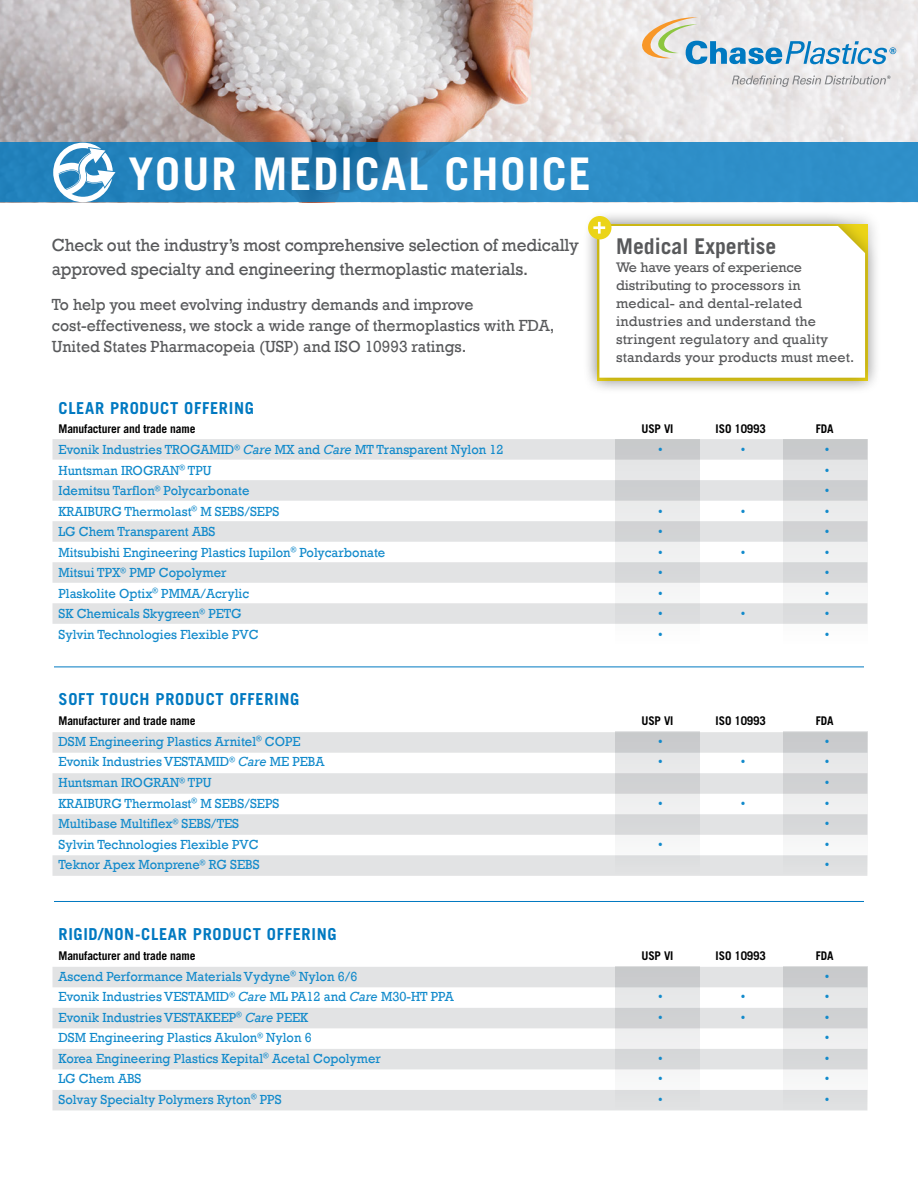
<style>
.page{position:relative;width:918px;height:1188px;background:#fff}
.page>*{position:absolute;margin:0;border:0;box-sizing:border-box;transform-origin:0 0}
.t1{font:700 45px "Trade Gothic";letter-spacing:.04em;color:#fff}
.t2{font:700 21.75px "Trade Gothic";color:#58595b}
.t3{font:18px/24px "Rockwell";letter-spacing:-.01em;color:#58595b;scale:.96 1}
.t4{font:16.5px/21px "Rockwell";color:#58595b;scale:.96 1}
.t5{font:700 16.5px "Trade Gothic";letter-spacing:.04em;color:#0079c1}
.t6{font:14.25px/18px "Rockwell";letter-spacing:.01em;color:#58595b}
.t7{font:13.5px "Rockwell";color:#128acb;scale:.96 1}
.t8{font:700 12px "Trade Gothic";letter-spacing:-.01em;color:#000;scale:.96 1}
.s1{font-style:italic}
</style>
<div class="page">
<div style="left:615px;top:966px;width:84px;height:146px;background:#f1f2f2"></div>
<div style="left:783px;top:966px;width:84px;height:148px;background:linear-gradient(to right,#f7f8f8,#f7f8f8)"></div>
<img style="left:0;top:0;width:918px;height:143px">
<svg style="left:637px;top:17px;width:259px;height:47px;background:#c5d4db"></svg>
<svg style="left:732px;top:75px;width:159px;height:12px;background:#d1d0d1"></svg>
<svg style="left:0;top:143px;width:918px;height:59px;background:#2987c0"></svg>
<div style="left:585px;top:211px;width:295px;height:182px;background:#000;opacity:.3"></div>
<div style="left:588px;top:216px;width:23px;height:23px;background:#ebd417;border-radius:50%"></div>
<svg style="left:593px;top:222px;width:272px;height:156px"></svg>
<hr style="left:54px;top:667px;width:810px;height:1px;background:#0079c1">
<hr style="left:54px;top:901px;width:810px;height:1px;background:#0079c1">
<svg style="left:53px;top:143px;width:63px;height:59px"></svg>
<svg style="left:52px;top:732px;width:815px;height:144px;fill:#e2e3e4"></svg>
<svg style="left:52px;top:967px;width:815px;height:143px;fill:#e2e3e4"></svg>
<svg style="left:52px;top:439px;width:815px;height:185px;fill:#e2e3e4"></svg>
<h1 class="t1" style="left:128px;top:146px;width:464px">YOUR MEDICAL CHOICE</h1>
<h3 class="t3" style="left:52px;top:233px;width:551px">Check out the industry’s most comprehensive selection of medically approved specialty and engineering thermoplastic materials.</h3>
<p class="t4" style="left:52px;top:294px;width:525px">To help you meet evolving industry demands and improve cost-effectiveness, we stock a wide range of thermoplastics with FDA,<br>United States Pharmacopeia (USP) and ISO 10993 ratings.</p>
<h2 class="t2" style="left:616px;top:233px;width:162px">Medical Expertise</h2>
<p class="t6" style="left:616px;top:259px;width:240px">We have years of experience distributing to processors in medical- and dental-related industries and understand the stringent regulatory and quality standards your products must meet.</p>
<p class="t5" style="left:58px;top:398px;width:197px">CLEAR PRODUCT OFFERING</p>
<p class="t8" style="left:59px;top:421px;width:144px">Manufacturer and trade name</p>
<p class="t8" style="left:641px;top:421px;width:35px">USP VI</p>
<p class="t8" style="left:716px;top:421px;width:54px">ISO 10993</p>
<p class="t8" style="left:816px;top:421px;width:20px">FDA</p>
<p class="t7" style="left:59px;top:442px;width:465px">Evonik Industries TROGAMID<sup>®</sup> <span class="s1">Care</span> MX and <span class="s1">Care</span> MT Transparent Nylon 12</p>
<p class="t7" style="left:658px;top:442px;width:6px">•</p>
<p class="t7" style="left:741px;top:442px;width:6px">•</p>
<p class="t7" style="left:825px;top:442px;width:6px">•</p>
<p class="t7" style="left:58px;top:462px;width:161px">Huntsman IROGRAN<sup>®</sup> TPU</p>
<p class="t7" style="left:825px;top:462px;width:6px">•</p>
<p class="t7" style="left:59px;top:483px;width:200px">Idemitsu Tarflon<sup>®</sup> Polycarbonate</p>
<p class="t7" style="left:825px;top:483px;width:6px">•</p>
<p class="t7" style="left:59px;top:503px;width:232px">KRAIBURG Thermolast<sup>®</sup> M SEBS/SEPS</p>
<p class="t7" style="left:658px;top:503px;width:6px">•</p>
<p class="t7" style="left:741px;top:503px;width:6px">•</p>
<p class="t7" style="left:825px;top:503px;width:6px">•</p>
<p class="t7" style="left:59px;top:524px;width:165px">LG Chem Transparent ABS</p>
<p class="t7" style="left:658px;top:524px;width:6px">•</p>
<p class="t7" style="left:825px;top:524px;width:6px">•</p>
<p class="t7" style="left:59px;top:544px;width:342px">Mitsubishi Engineering Plastics Iupilon<sup>®</sup> Polycarbonate</p>
<p class="t7" style="left:658px;top:544px;width:6px">•</p>
<p class="t7" style="left:741px;top:544px;width:6px">•</p>
<p class="t7" style="left:825px;top:544px;width:6px">•</p>
<p class="t7" style="left:59px;top:565px;width:177px">Mitsui TPX<sup>®</sup> PMP Copolymer</p>
<p class="t7" style="left:658px;top:565px;width:6px">•</p>
<p class="t7" style="left:825px;top:565px;width:6px">•</p>
<p class="t7" style="left:58px;top:585px;width:200px">Plaskolite Optix<sup>®</sup> PMMA/Acrylic</p>
<p class="t7" style="left:658px;top:585px;width:6px">•</p>
<p class="t7" style="left:825px;top:585px;width:6px">•</p>
<p class="t7" style="left:58px;top:606px;width:192px">SK Chemicals Skygreen<sup>®</sup> PETG</p>
<p class="t7" style="left:658px;top:606px;width:6px">•</p>
<p class="t7" style="left:741px;top:606px;width:6px">•</p>
<p class="t7" style="left:825px;top:606px;width:6px">•</p>
<p class="t7" style="left:58px;top:626px;width:210px">Sylvin Technologies Flexible PVC</p>
<p class="t7" style="left:658px;top:626px;width:6px">•</p>
<p class="t7" style="left:825px;top:626px;width:6px">•</p>
<p class="t5" style="left:58px;top:689px;width:242px">SOFT TOUCH PRODUCT OFFERING</p>
<p class="t8" style="left:59px;top:713px;width:144px">Manufacturer and trade name</p>
<p class="t8" style="left:641px;top:713px;width:35px">USP VI</p>
<p class="t8" style="left:716px;top:713px;width:54px">ISO 10993</p>
<p class="t8" style="left:816px;top:713px;width:20px">FDA</p>
<p class="t7" style="left:59px;top:734px;width:254px">DSM Engineering Plastics Arnitel<sup>®</sup> COPE</p>
<p class="t7" style="left:658px;top:734px;width:6px">•</p>
<p class="t7" style="left:825px;top:734px;width:6px">•</p>
<p class="t7" style="left:58px;top:754px;width:279px">Evonik Industries VESTAMID<sup>®</sup> <span class="s1">Care</span> ME PEBA</p>
<p class="t7" style="left:658px;top:754px;width:6px">•</p>
<p class="t7" style="left:741px;top:754px;width:6px">•</p>
<p class="t7" style="left:825px;top:754px;width:6px">•</p>
<p class="t7" style="left:58px;top:775px;width:161px">Huntsman IROGRAN<sup>®</sup> TPU</p>
<p class="t7" style="left:825px;top:775px;width:6px">•</p>
<p class="t7" style="left:59px;top:795px;width:232px">KRAIBURG Thermolast<sup>®</sup> M SEBS/SEPS</p>
<p class="t7" style="left:658px;top:795px;width:6px">•</p>
<p class="t7" style="left:741px;top:795px;width:6px">•</p>
<p class="t7" style="left:825px;top:795px;width:6px">•</p>
<p class="t7" style="left:59px;top:816px;width:190px">Multibase Multiflex<sup>®</sup> SEBS/TES</p>
<p class="t7" style="left:825px;top:816px;width:6px">•</p>
<p class="t7" style="left:59px;top:836px;width:210px">Sylvin Technologies Flexible PVC</p>
<p class="t7" style="left:658px;top:836px;width:6px">•</p>
<p class="t7" style="left:825px;top:836px;width:6px">•</p>
<p class="t7" style="left:59px;top:857px;width:211px">Teknor Apex Monprene<sup>®</sup> RG SEBS</p>
<p class="t7" style="left:825px;top:857px;width:6px">•</p>
<p class="t5" style="left:58px;top:924px;width:280px">RIGID/NON-CLEAR PRODUCT OFFERING</p>
<p class="t8" style="left:59px;top:948px;width:144px">Manufacturer and trade name</p>
<p class="t8" style="left:641px;top:948px;width:35px">USP VI</p>
<p class="t8" style="left:716px;top:948px;width:54px">ISO 10993</p>
<p class="t8" style="left:816px;top:948px;width:20px">FDA</p>
<p class="t7" style="left:59px;top:968px;width:313px">Ascend Performance Materials Vydyne<sup>®</sup> Nylon 6/6</p>
<p class="t7" style="left:825px;top:968px;width:6px">•</p>
<p class="t7" style="left:59px;top:989px;width:413px">Evonik Industries VESTAMID<sup>®</sup> <span class="s1">Care</span> ML PA12 and <span class="s1">Care</span> M30-HT PPA</p>
<p class="t7" style="left:658px;top:989px;width:6px">•</p>
<p class="t7" style="left:741px;top:989px;width:6px">•</p>
<p class="t7" style="left:825px;top:989px;width:6px">•</p>
<p class="t7" style="left:58px;top:1009px;width:262px">Evonik Industries VESTAKEEP<sup>®</sup> <span class="s1">Care</span> PEEK</p>
<p class="t7" style="left:658px;top:1009px;width:6px">•</p>
<p class="t7" style="left:741px;top:1009px;width:6px">•</p>
<p class="t7" style="left:825px;top:1009px;width:6px">•</p>
<p class="t7" style="left:59px;top:1030px;width:265px">DSM Engineering Plastics Akulon<sup>®</sup> Nylon 6</p>
<p class="t7" style="left:825px;top:1030px;width:6px">•</p>
<p class="t7" style="left:59px;top:1050px;width:337px">Korea Engineering Plastics Kepital<sup>®</sup> Acetal Copolymer</p>
<p class="t7" style="left:658px;top:1050px;width:6px">•</p>
<p class="t7" style="left:825px;top:1050px;width:6px">•</p>
<p class="t7" style="left:59px;top:1071px;width:88px">LG Chem ABS</p>
<p class="t7" style="left:658px;top:1071px;width:6px">•</p>
<p class="t7" style="left:825px;top:1071px;width:6px">•</p>
<p class="t7" style="left:59px;top:1091px;width:234px">Solvay Specialty Polymers Ryton<sup>®</sup> PPS</p>
<p class="t7" style="left:658px;top:1091px;width:6px">•</p>
<p class="t7" style="left:825px;top:1091px;width:6px">•</p>
</div>
